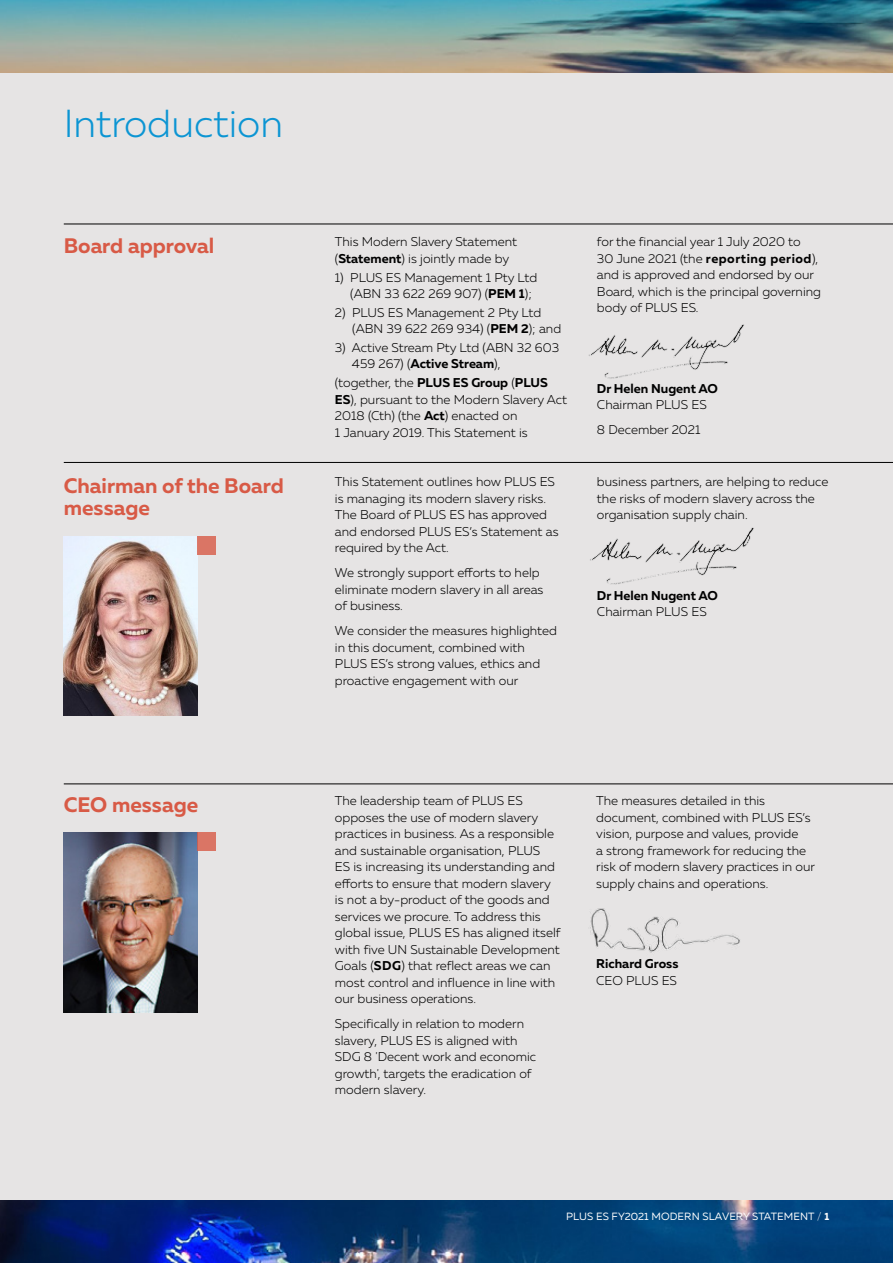
<style>
.page{position:relative;width:893px;height:1263px;background:#fff}
.page>*{position:absolute;margin:0;border:0;box-sizing:border-box;transform-origin:0 0}
.t1{font:300 39px "Muller";color:#0c95d3}
.t2{font:700 21px/22.5px "Muller";color:#d85a46}
.t3{font:300 12.75px/16.5px "Muller";color:#000}
.t4{font:700 12.75px "Muller";color:#000}
.t5{font:10.5px "Muller";letter-spacing:.01em;color:#fff}
.s1{font-weight:700}
.s2{font-weight:300}
</style>
<div class="page">
<img style="left:0;top:0;width:893px;height:1263px">
<div style="left:0;top:73px;width:893px;height:1126px;background:#e6e4e4"></div>
<img style="left:64px;top:536px;width:133px;height:180px">
<img style="left:64px;top:833px;width:133px;height:179px">
<hr style="left:64px;top:462px;width:829px;height:1px;background:#000">
<hr style="left:64px;top:784px;width:829px;height:1px;background:#000">
<hr style="left:64px;top:224px;width:829px;height:1px;background:#000">
<div style="left:197px;top:536px;width:18px;height:18px;background:#da7565"></div>
<div style="left:197px;top:833px;width:18px;height:18px;background:#da7565"></div>
<img style="left:590px;top:527px;width:164px;height:58px">
<img style="left:590px;top:908px;width:150px;height:45px">
<img style="left:588px;top:324px;width:156px;height:55px">
<h1 class="t1" style="left:64px;top:100px;width:221px">Introduction</h1>
<h2 class="t2" style="left:64px;top:234px;width:152px">Board approval</h2>
<p class="t3" style="left:335px;top:234px;width:184px">This Modern Slavery Statement (<span class="s1">Statement</span>) is jointly made by</p>
<p class="t3" style="left:350px;top:269px;width:189px;text-indent:-15px">1) PLUS ES Management 1 Pty Ltd (ABN 33 622 269 907) (<span class="s1">PEM 1</span>);</p>
<p class="t3" style="left:352px;top:304px;width:211px;text-indent:-17px">2) PLUS ES Management 2 Pty Ltd (ABN 39 622 269 934) (<span class="s1">PEM 2</span>); and</p>
<p class="t3" style="left:352px;top:339px;width:209px;text-indent:-17px">3) Active Stream Pty Ltd (ABN 32 603<br>459 267) (<span class="s1">Active Stream</span>),</p>
<p class="t3" style="left:335px;top:374px;width:234px">(together, the <span class="s1">PLUS ES Group</span> (<span class="s1">PLUS ES</span>), pursuant to the Modern Slavery Act 2018 (Cth) (the <span class="s1">Act</span>) enacted on<br>1 January 2019. This Statement is</p>
<p class="t3" style="left:597px;top:234px;width:226px">for the financial year 1 July 2020 to<br>30 June 2021 (the <span class="s1">reporting period</span>), and is approved and endorsed by our<br>Board, which is the principal governing body of PLUS ES.</p>
<p class="t4" style="left:597px;top:380px;width:122px">Dr Helen Nugent AO</p>
<p class="t3" style="left:597px;top:392px;width:111px;line-height:25px">Chairman PLUS ES<br>8 December 2021</p>
<h2 class="t2" style="left:64px;top:474px;width:222px">Chairman of the Board message</h2>
<p class="t3" style="left:335px;top:474px;width:225px">This Statement outlines how PLUS ES is managing its modern slavery risks.<br>The Board of PLUS ES has approved and endorsed PLUS ES’s Statement as required by the Act.</p>
<p class="t3" style="left:335px;top:565px;width:210px">We strongly support efforts to help eliminate modern slavery in all areas of business.</p>
<p class="t3" style="left:335px;top:623px;width:224px">We consider the measures highlighted in this document, combined with PLUS ES’s strong values, ethics and proactive engagement with our</p>
<p class="t3" style="left:597px;top:474px;width:233px">business partners, are helping to reduce the risks of modern slavery across the organisation supply chain.</p>
<p class="t4" style="left:597px;top:587px;width:122px">Dr Helen Nugent AO</p>
<p class="t3" style="left:597px;top:603px;width:111px">Chairman PLUS ES</p>
<h2 class="t2" style="left:64px;top:793px;width:136px">CEO message</h2>
<p class="t3" style="left:335px;top:793px;width:227px">The leadership team of PLUS ES opposes the use of modern slavery practices in business. As a responsible and sustainable organisation, PLUS<br>ES is increasing its understanding and efforts to ensure that modern slavery is not a by-product of the goods and services we procure. To address this global issue, PLUS ES has aligned itself with five UN Sustainable Development Goals (<span class="s1">SDG</span>) that reflect areas we can most control and influence in line with our business operations.</p>
<p class="t3" style="left:335px;top:1016px;width:203px">Specifically in relation to modern slavery, PLUS ES is aligned with<br>SDG 8 'Decent work and economic growth', targets the eradication of modern slavery.</p>
<p class="t3" style="left:596px;top:793px;width:220px">The measures detailed in this document, combined with PLUS ES’s vision, purpose and values, provide<br>a strong framework for reducing the risk of modern slavery practices in our supply chains and operations.</p>
<p class="t4" style="left:596px;top:956px;width:84px">Richard Gross</p>
<p class="t3" style="left:596px;top:972px;width:82px">CEO PLUS ES</p>
<p class="t5" style="left:566px;top:1210px;width:264px">PLUS ES FY2021 MODERN SLAVERY STATEMENT <span class="s2">/</span> <span class="s1">1</span></p>
</div>
